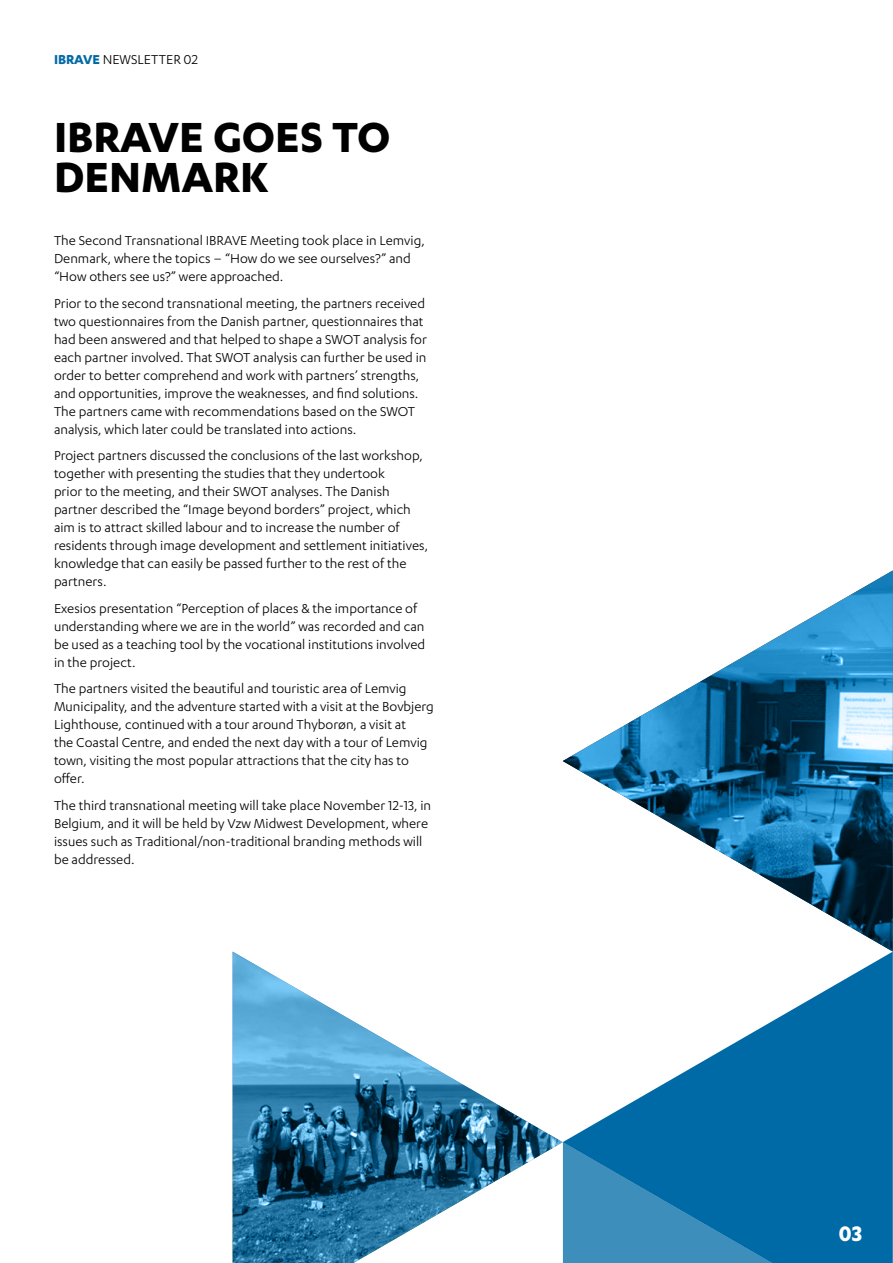
<style>
.page{position:relative;width:893px;height:1263px;background:#fff}
.page>*{position:absolute;margin:0;border:0;box-sizing:border-box;transform-origin:0 0}
.t1{font:700 48.9px/39.8px "Karbon";color:#000}
.t2{font:700 24.45px "Karbon";color:#fff}
.t3{font:15px/18px "Karbon";color:#000}
.s1{font-weight:700;color:#006aa6}
</style>
<div class="page">
<img style="left:233px;top:952px;width:330px;height:311px">
<img style="left:563px;top:570px;width:330px;height:381px">
<svg style="left:563px;top:951px;width:330px;height:312px;fill:#006aa6"></svg>
<p class="t3" style="left:54px;top:50px;width:146px"><span class="s1">IBRAVE</span> NEWSLETTER 02</p>
<p class="t1" style="left:54px;top:116px;width:338px">IBRAVE GOES TO<br>DENMARK</p>
<p class="t3" style="left:54px;top:231px;width:372px">The Second Transnational IBRAVE Meeting took place in Lemvig,<br>Denmark, where the topics – “How do we see ourselves?” and “How others see us?” were approached.</p>
<p class="t3" style="left:54px;top:294px;width:375px">Prior to the second transnational meeting, the partners received two questionnaires from the Danish partner, questionnaires that had been answered and that helped to shape a SWOT analysis for each partner involved. That SWOT analysis can further be used in order to better comprehend and work with partners’ strengths, and opportunities, improve the weaknesses, and find solutions.<br>The partners came with recommendations based on the SWOT analysis, which later could be translated into actions.</p>
<p class="t3" style="left:54px;top:446px;width:376px">Project partners discussed the conclusions of the last workshop, together with presenting the studies that they undertook<br>prior to the meeting, and their SWOT analyses. The Danish partner described the “Image beyond borders” project, which aim is to attract skilled labour and to increase the number of residents through image development and settlement initiatives, knowledge that can easily be passed further to the rest of the partners.</p>
<p class="t3" style="left:54px;top:599px;width:373px">Exesios presentation “Perception of places &amp; the importance of understanding where we are in the world” was recorded and can be used as a teaching tool by the vocational institutions involved in the project.</p>
<p class="t3" style="left:54px;top:679px;width:381px">The partners visited the beautiful and touristic area of Lemvig Municipality, and the adventure started with a visit at the Bovbjerg Lighthouse, continued with a tour around Thyborøn, a visit at<br>the Coastal Centre, and ended the next day with a tour of Lemvig town, visiting the most popular attractions that the city has to offer.</p>
<p class="t3" style="left:54px;top:796px;width:379px">The third transnational meeting will take place November 12-13, in Belgium, and it will be held by Vzw Midwest Development, where issues such as Traditional/non-traditional branding methods will be addressed.</p>
<p class="t2" style="left:839px;top:1220px;width:25px">03</p>
</div>
